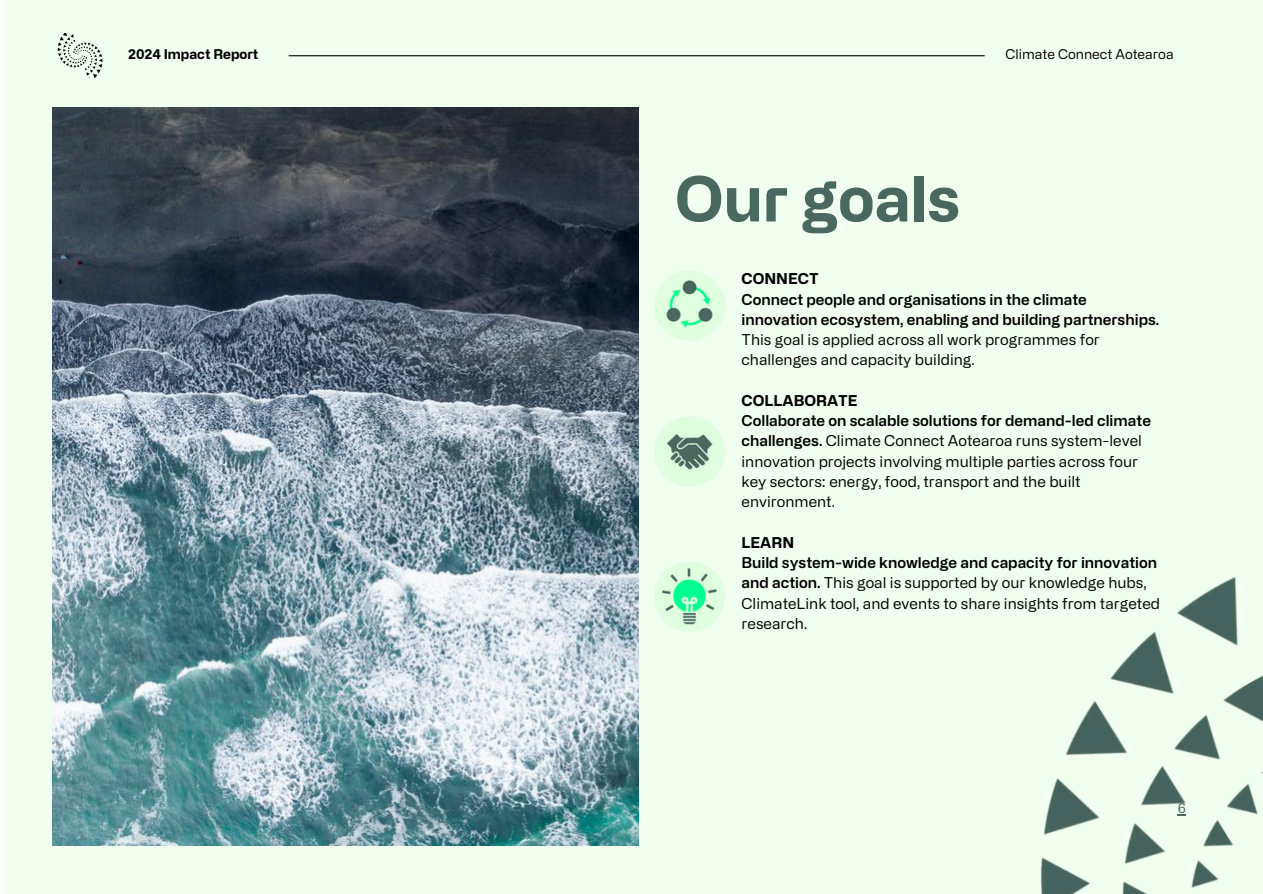
<style>
.page{position:relative;width:1263px;height:894px;background:#fff}
.page>*{position:absolute;margin:0;border:0;box-sizing:border-box;transform-origin:0 0}
.t1{font:700 62.25px "Alliance No.2";color:#49685f}
.t2{font:15px/20.2px "Alliance No.2";color:#000}
.t3{font:600 15px/20.2px "Alliance No.2";color:#000}
.t4{font:13.5px "Alliance No.2";color:#000}
.t5{font:700 13.5px "Alliance No.2";color:#000}
.t6{font:13.5px "Alliance No.2";color:#49685f}
.s1{font-weight:700}
.s2{font-weight:400}
.s3{font-weight:600}
</style>
<div class="page">
<div style="left:4px;top:0;width:1259px;height:893px;background:#f1fff1"></div>
<hr style="left:289px;top:55px;width:696px;height:1px;background:#000">
<img style="left:57px;top:34px;width:46px;height:44px">
<img style="left:52px;top:108px;width:586px;height:737px">
<img style="left:655px;top:271px;width:70px;height:62px">
<img style="left:638px;top:333px;width:625px;height:560px">
<svg style="left:1178px;top:813px;width:8px;height:2px"></svg>
<p class="t5" style="left:128px;top:46px;width:132px">2024 Impact Report</p>
<h3 class="t4" style="left:1005px;top:46px;width:170px">Climate Connect Aotearoa</h3>
<p class="t1" style="left:675px;top:161px;width:287px">Our goals</p>
<p class="t3" style="left:741px;top:268px;width:419px"><span class="s1">CONNECT<br></span>Connect people and organisations in the climate innovation ecosystem, enabling and building partnerships.<br><span class="s2">This goal is applied across all work programmes for challenges and capacity building.</span></p>
<p class="t2" style="left:741px;top:390px;width:411px"><span class="s1">COLLABORATE<br></span><span class="s3">Collaborate on scalable solutions for demand-led climate challenges.</span> Climate Connect Aotearoa runs system-level innovation projects involving multiple parties across four key sectors: energy, food, transport and the built environment.</p>
<h1 class="t2" style="left:741px;top:531px;width:420px"><span class="s1">LEARN<br></span><span class="s3">Build system-wide knowledge and capacity for innovation and action.</span> This goal is supported by our knowledge hubs, ClimateLink tool, and events to share insights from targeted research.</h1>
<p class="t6" style="left:1178px;top:799px;width:10px">6</p>
</div>
